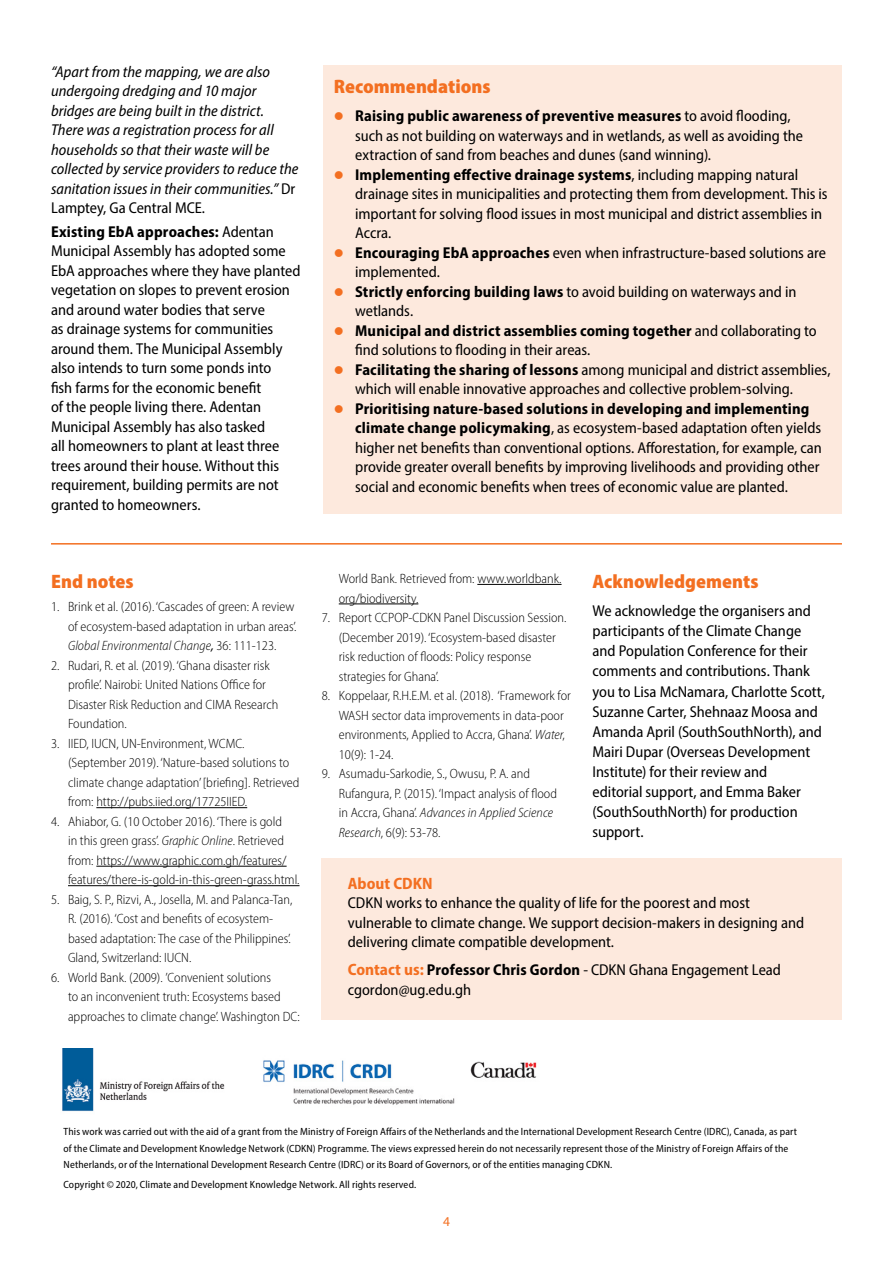
<style>
.page{position:relative;width:893px;height:1263px;background:#fff}
.page>*{position:absolute;margin:0;border:0;box-sizing:border-box;transform-origin:0 0}
.t1{font:900 semi-condensed 19.5px "Myriad Pro";color:#f36f21}
.t2{font:700 semi-condensed 16.5px "Myriad Pro";color:#f36f21}
.t3{font:semi-condensed 15.75px/19.5px "Myriad Pro";color:#000}
.t4{font:italic semi-condensed 15.75px/19.5px "Myriad Pro";letter-spacing:.005em;color:#000}
.t5{font:300 semi-condensed 13.5px/19.5px "Myriad Pro";color:#000}
.t6{font:13.5px "Myriad Pro";color:#f36f21}
.t7{font:semi-condensed 10.5px/16.5px "Myriad Pro";letter-spacing:.015em;color:#000}
.s1{font-style:normal}
.s2{font-weight:700}
.s3{color:#f36f21}
.s4{font-style:italic}
.s5{font-weight:400;font-style:italic}
.s6{font-weight:700;font-size:16.5px;color:#f36f21}
</style>
<div class="page">
<img style="left:62px;top:1049px;width:163px;height:63px">
<img style="left:263px;top:1060px;width:274px;height:45px">
<div style="left:323px;top:65px;width:519px;height:448px;background:#fde9dd"></div>
<hr style="left:51px;top:543px;width:791px;height:2px;background:#f36f21">
<hr style="left:96px;top:807px;width:151px;height:1px;background:#000">
<hr style="left:96px;top:866px;width:191px;height:1px;background:#000">
<hr style="left:68px;top:885px;width:231px;height:1px;background:#000">
<hr style="left:477px;top:584px;width:85px;height:1px;background:#000">
<hr style="left:339px;top:603px;width:79px;height:1px;background:#000">
<div style="left:322px;top:859px;width:520px;height:161px;background:#fde9dd"></div>
<p class="t4" style="left:51px;top:61px;width:249px">“Apart from the mapping, we are also undergoing dredging and 10 major bridges are being built in the district.<br>There was a registration process for all households so that their waste will be collected by service providers to reduce the sanitation issues in their communities.” <span class="s1">Dr Lamptey, Ga Central MCE.</span></p>
<p class="t3" style="left:51px;top:222px;width:251px"><span class="s2">Existing EbA approaches:</span> Adentan Municipal Assembly has adopted some EbA approaches where they have planted vegetation on slopes to prevent erosion and around water bodies that serve<br>as drainage systems for communities around them. The Municipal Assembly also intends to turn some ponds into<br>fish farms for the economic benefit<br>of the people living there. Adentan Municipal Assembly has also tasked<br>all homeowners to plant at least three trees around their house. Without this requirement, building permits are not granted to homeowners.</p>
<p class="t1" style="left:334px;top:74px;width:158px">Recommendations</p>
<p class="t3" style="left:355px;top:106px;width:449px;text-indent:-21px"><span class="s3">●</span> <span class="s2">Raising public awareness of preventive measures</span> to avoid flooding, such as not building on waterways and in wetlands, as well as avoiding the extraction of sand from beaches and dunes (sand winning).</p>
<p class="t3" style="left:355px;top:165px;width:474px;text-indent:-21px"><span class="s3">●</span> <span class="s2">Implementing effective drainage systems</span>, including mapping natural drainage sites in municipalities and protecting them from development. This is important for solving flood issues in most municipal and district assemblies in Accra.</p>
<p class="t3" style="left:355px;top:243px;width:472px;text-indent:-21px"><span class="s3">●</span> <span class="s2">Encouraging EbA approaches</span> even when infrastructure-based solutions are implemented.</p>
<p class="t3" style="left:355px;top:282px;width:443px;text-indent:-21px"><span class="s3">●</span> <span class="s2">Strictly enforcing building laws</span> to avoid building on waterways and in wetlands.</p>
<p class="t3" style="left:355px;top:321px;width:463px;text-indent:-21px"><span class="s3">●</span> <span class="s2">Municipal and district assemblies coming together</span> and collaborating to find solutions to flooding in their areas.</p>
<p class="t3" style="left:355px;top:360px;width:477px;text-indent:-21px"><span class="s3">●</span> <span class="s2">Facilitating the sharing of lessons</span> among municipal and district assemblies, which will enable innovative approaches and collective problem-solving.</p>
<p class="t3" style="left:355px;top:399px;width:468px;text-indent:-21px"><span class="s3">●</span> <span class="s2">Prioritising nature-based solutions in developing and implementing climate change policymaking</span>, as ecosystem-based adaptation often yields higher net benefits than conventional options. Afforestation, for example, can provide greater overall benefits by improving livelihoods and providing other social and economic benefits when trees of economic value are planted.</p>
<p class="t1" style="left:51px;top:568px;width:84px">End notes</p>
<p class="t5" style="left:68px;top:597px;width:230px;text-indent:-17px">1. Brink et al. (2016). ‘Cascades of green: A review of ecosystem-based adaptation in urban areas’.<br><span class="s4">Global Environmental Change</span><span class="s5">,</span> 36: 111-123.</p>
<p class="t5" style="left:68px;top:655px;width:212px;text-indent:-17px">2. Rudari, R. et al. (2019). ‘Ghana disaster risk profile’. Nairobi: United Nations Office for Disaster Risk Reduction and CIMA Research Foundation.</p>
<p class="t5" style="left:68px;top:733px;width:233px;text-indent:-17px">3. IIED, IUCN, UN-Environment, WCMC. (September 2019). ‘Nature-based solutions to climate change adaptation’ [briefing]. Retrieved from: http://pubs.iied.org/17725IIED.</p>
<p class="t5" style="left:68px;top:811px;width:233px;text-indent:-17px">4. Ahiabor, G. (10 October 2016). ‘There is gold<br>in this green grass’. <span class="s4">Graphic Online</span>. Retrieved from: https://www.graphic.com.gh/features/ features/there-is-gold-in-this-green-grass.html.</p>
<p class="t5" style="left:68px;top:889px;width:226px;text-indent:-17px">5. Baig, S. P., Rizvi, A., Josella, M. and Palanca-Tan, R. (2016). ‘Cost and benefits of ecosystem&shy;based adaptation: The case of the Philippines’.<br>Gland, Switzerland: IUCN.</p>
<p class="t5" style="left:68px;top:967px;width:233px;text-indent:-17px">6. World Bank. (2009). ’Convenient solutions<br>to an inconvenient truth: Ecosystems based approaches to climate change’. Washington DC:</p>
<p class="t5" style="left:339px;top:569px;width:224px">World Bank. Retrieved from: www.worldbank. org/biodiversity.</p>
<p class="t5" style="left:339px;top:608px;width:229px;text-indent:-17px">7. Report CCPOP-CDKN Panel Discussion Session. (December 2019). ‘Ecosystem-based disaster risk reduction of floods: Policy response strategies for Ghana’.</p>
<p class="t5" style="left:339px;top:686px;width:234px;text-indent:-17px">8. Koppelaar, R.H.E.M. et al. (2018). ‘Framework for WASH sector data improvements in data-poor environments, Applied to Accra, Ghana’. <span class="s4">Water</span>, 10(9): 1-24.</p>
<p class="t5" style="left:339px;top:764px;width:220px;text-indent:-17px">9. Asumadu-Sarkodie, S., Owusu, P. A. and Rufangura, P. (2015). ‘Impact analysis of flood in Accra, Ghana’. <span class="s4">Advances in Applied Science Research</span>, 6(9): 53-78.</p>
<p class="t1" style="left:592px;top:568px;width:168px">Acknowledgements</p>
<p class="t3" style="left:592px;top:601px;width:234px;line-height:20.1px">We acknowledge the organisers and participants of the Climate Change and Population Conference for their comments and contributions. Thank you to Lisa McNamara, Charlotte Scott, Suzanne Carter, Shehnaaz Moosa and Amanda April (SouthSouthNorth), and Mairi Dupar (Overseas Development Institute) for their review and<br>editorial support, and Emma Baker (SouthSouthNorth) for production support.</p>
<p class="t2" style="left:348px;top:872px;width:86px">About CDKN</p>
<p class="t3" style="left:348px;top:893px;width:458px">CDKN works to enhance the quality of life for the poorest and most vulnerable to climate change. We support decision-makers in designing and delivering climate compatible development.</p>
<p class="t3" style="left:348px;top:960px;width:435px"><span class="s6">Contact us:</span> <span class="s2">Professor Chris Gordon</span> - CDKN Ghana Engagement Lead cgordon@ug.edu.gh</p>
<p class="t7" style="left:64px;top:1123px;width:735px">This work was carried out with the aid of a grant from the Ministry of Foreign Affairs of the Netherlands and the International Development Research Centre (IDRC), Canada, as part of the Climate and Development Knowledge Network (CDKN) Programme. The views expressed herein do not necessarily represent those of the Ministry of Foreign Affairs of the<br>Netherlands, or of the International Development Research Centre (IDRC) or its Board of Governors, or of the entities managing CDKN.</p>
<p class="t7" style="left:64px;top:1176px;width:354px">Copyright © 2020, Climate and Development Knowledge Network. All rights reserved.</p>
<p class="t6" style="left:443px;top:1213px;width:8px">4</p>
</div>
